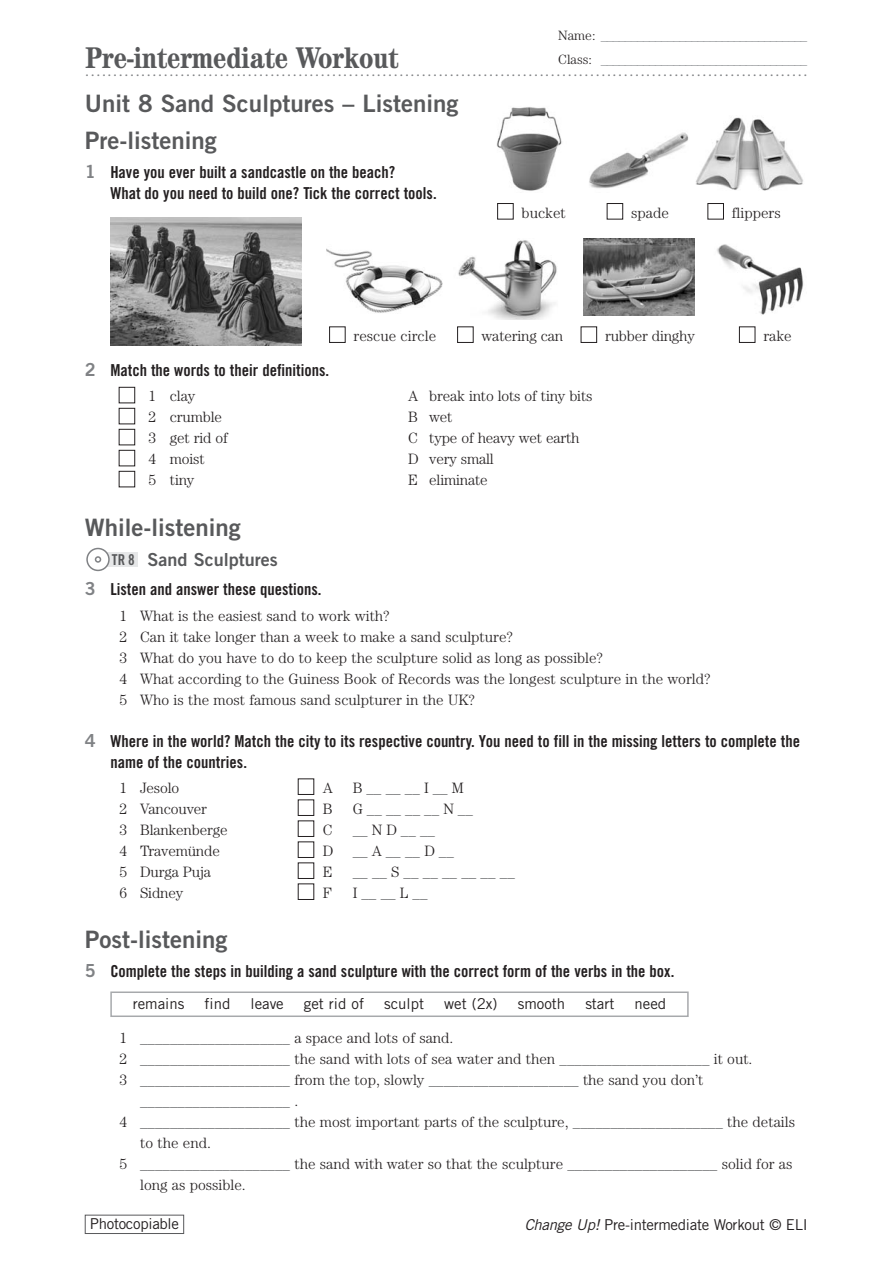
<style>
.page{position:relative;width:893px;height:1263px;background:#fff}
.page>*{position:absolute;margin:0;border:0;box-sizing:border-box;transform-origin:0 0}
.t1{font:700 condensed 30px "Century";color:#58595b}
.t2{font:24px/37.3px "Trade Gothic Bold Two";color:#58595b}
.t3{font:300 18px "Century";color:#808285}
.t4{font:18px "Trade Gothic Bold Two";color:#58595b}
.t5{font:16.5px/21px "Trade Gothic Bold Cond Twenty";color:#231f20}
.t6{font:300 15px/21px "Century";color:#231f20}
.t7{font:300 15px "Century";color:#6d6e70}
.t8{font:15px "Trade Gothic";color:#231f20}
.t9{font:15px "Trade Gothic";letter-spacing:-.02em;color:#231f20}
.t10{font:15px "Trade Gothic Bold Cond Twenty";color:#58595b}
.t11{font:300 13.5px/24.5px "Century";color:#939598}
.s1{color:#231f20}
.s2{font-family:"Trade Gothic Bold Two";font-size:18px;color:#808285}
.s3{color:#fff}
.s4{color:#6d6e70}
.s5{font-style:italic}
</style>
<div class="page">
<div style="left:85px;top:1215px;width:99px;height:19px;border:1px solid #58595b"></div>
<div style="left:95px;top:552px;width:42px;height:15px;background:#e6e7e8"></div>
<svg style="left:86px;top:548px;width:24px;height:23px"></svg>
<img style="left:110px;top:218px;width:192px;height:127px">
<div style="left:110px;top:991px;width:579px;height:26px;border:2px solid #a7a9ac"></div>
<img style="left:497px;top:107px;width:65px;height:84px">
<img style="left:327px;top:249px;width:116px;height:64px">
<img style="left:458px;top:240px;width:99px;height:79px">
<img style="left:584px;top:239px;width:110px;height:76px">
<img style="left:717px;top:244px;width:87px;height:71px">
<img style="left:589px;top:132px;width:100px;height:57px">
<img style="left:696px;top:117px;width:107px;height:74px">
<h1 class="t1" style="left:85px;top:47px;width:315px">Pre-intermediate Workout</h1>
<p class="t11" style="left:558px;top:24px;width:250px"><span class="s1">Name:</span> __________________________________<br><span class="s1">Class:</span> __________________________________</p>
<p class="t3" style="left:85px;top:63px;width:724px">.................................................................................................................................</p>
<h2 class="t2" style="left:85px;top:86px;width:375px">Unit 8 Sand Sculptures – Listening<br>Pre-listening</h2>
<p class="t5" style="left:110px;top:163px;width:328px;text-indent:-26px"><span class="s2">1</span> Have you ever built a sandcastle on the beach?<br>What do you need to build one? Tick the correct tools.</p>
<p class="t6" style="left:497px;top:203px;width:70px"><span class="s3">■</span> bucket</p>
<p class="t6" style="left:606px;top:203px;width:64px"><span class="s3">■</span> spade</p>
<p class="t6" style="left:707px;top:203px;width:75px"><span class="s3">■</span> flippers</p>
<p class="t6" style="left:329px;top:327px;width:368px"><span class="s3">■</span> rescue circle <span class="s3">■</span> watering can <span class="s3">■</span> rubber dinghy</p>
<p class="t6" style="left:739px;top:327px;width:55px"><span class="s3">■</span> rake</p>
<p class="t5" style="left:85px;top:361px;width:246px"><span class="s2">2</span> Match the words to their definitions.</p>
<p class="t6" style="left:118px;top:387px;width:78px"><span class="s3">■</span> 1 clay</p>
<p class="t6" style="left:408px;top:387px;width:186px">A break into lots of tiny bits</p>
<p class="t6" style="left:118px;top:408px;width:105px"><span class="s3">■</span> 2 crumble</p>
<p class="t6" style="left:408px;top:408px;width:46px">B wet</p>
<p class="t6" style="left:118px;top:429px;width:111px"><span class="s3">■</span> 3 get rid of</p>
<p class="t6" style="left:408px;top:429px;width:173px">C type of heavy wet earth</p>
<p class="t6" style="left:118px;top:450px;width:88px"><span class="s3">■</span> 4 moist</p>
<p class="t6" style="left:408px;top:450px;width:87px">D very small</p>
<p class="t6" style="left:118px;top:471px;width:78px"><span class="s3">■</span> 5 tiny</p>
<p class="t6" style="left:408px;top:471px;width:81px">E eliminate</p>
<h2 class="t2" style="left:85px;top:511px;width:157px">While-listening</h2>
<p class="t4" style="left:148px;top:553px;width:132px">Sand Sculptures</p>
<p class="t5" style="left:85px;top:580px;width:238px"><span class="s2">3</span> Listen and answer these questions.</p>
<p class="t6" style="left:120px;top:606px;width:593px">1 What is the easiest sand to work with?<br>2 Can it take longer than a week to make a sand sculpture?<br>3 What do you have to do to keep the sculpture solid as long as possible?<br>4 What according to the Guiness Book of Records was the longest sculpture in the world?<br>5 Who is the most famous sand sculpturer in the UK?</p>
<p class="t5" style="left:110px;top:732px;width:691px;text-indent:-26px"><span class="s2">4</span> Where in the world? Match the city to its respective country. You need to fill in the missing letters to complete the name of the countries.</p>
<p class="t6" style="left:120px;top:779px;width:61px">1 Jesolo</p>
<p class="t6" style="left:297px;top:779px;width:37px"><span class="s3">■</span> A</p>
<p class="t7" style="left:353px;top:783px;width:113px"><span class="s1">B</span> __ __ __ <span class="s1">I</span> __ <span class="s1">M</span></p>
<p class="t6" style="left:120px;top:800px;width:89px">2 Vancouver</p>
<p class="t6" style="left:297px;top:800px;width:37px"><span class="s3">■</span> B</p>
<p class="t7" style="left:353px;top:804px;width:122px"><span class="s1">G</span> __ __ __ __ <span class="s1">N</span> __</p>
<p class="t6" style="left:120px;top:821px;width:109px">3 Blankenberge</p>
<p class="t6" style="left:297px;top:821px;width:37px"><span class="s3">■</span> C</p>
<p class="t7" style="left:353px;top:825px;width:84px">__ <span class="s1">N D</span> __ __</p>
<p class="t6" style="left:120px;top:842px;width:102px">4 Travemünde</p>
<p class="t6" style="left:297px;top:842px;width:38px"><span class="s3">■</span> D</p>
<p class="t7" style="left:353px;top:846px;width:103px">__ <span class="s1">A</span> __ __ <span class="s1">D</span> __</p>
<p class="t6" style="left:120px;top:863px;width:93px">5 Durga Puja</p>
<p class="t6" style="left:297px;top:863px;width:37px"><span class="s3">■</span> E</p>
<p class="t7" style="left:353px;top:867px;width:164px">__ __ <span class="s1">S</span> __ __ __ __ __ __</p>
<p class="t6" style="left:120px;top:884px;width:65px">6 Sidney</p>
<p class="t6" style="left:297px;top:884px;width:36px"><span class="s3">■</span> F</p>
<p class="t7" style="left:353px;top:888px;width:76px"><span class="s1">I</span> __ __ <span class="s1">L</span> __</p>
<h2 class="t2" style="left:85px;top:923px;width:144px">Post-listening</h2>
<p class="t5" style="left:85px;top:962px;width:591px"><span class="s2">5</span> Complete the steps in building a sand sculpture with the correct form of the verbs in the box.</p>
<p class="t10" style="left:112px;top:554px;width:24px">TR8</p>
<p class="t8" style="left:133px;top:999px;width:53px">remains</p>
<p class="t8" style="left:205px;top:999px;width:27px">find</p>
<p class="t8" style="left:250px;top:999px;width:35px">leave</p>
<p class="t8" style="left:304px;top:999px;width:62px">get rid of</p>
<p class="t8" style="left:384px;top:999px;width:41px">sculpt</p>
<p class="t8" style="left:444px;top:999px;width:55px">wet (2x)</p>
<p class="t8" style="left:518px;top:999px;width:49px">smooth</p>
<p class="t8" style="left:585px;top:999px;width:31px">start</p>
<p class="t8" style="left:635px;top:999px;width:33px">need</p>
<p class="t6" style="left:120px;top:1029px;width:335px">1 <span class="s4">____________________</span> a space and lots of sand.</p>
<p class="t7" style="left:120px;top:1054px;width:634px"><span class="s1">2</span> ____________________ <span class="s1">the sand with lots of sea water and then</span> ____________________ <span class="s1">it out.</span></p>
<p class="t7" style="left:120px;top:1075px;width:585px"><span class="s1">3</span> ____________________ <span class="s1">from the top, slowly</span> ____________________ <span class="s1">the sand you don’t</span></p>
<p class="t7" style="left:140px;top:1096px;width:160px">____________________ <span class="s1">.</span></p>
<p class="t6" style="left:120px;top:1113px;width:677px">4 <span class="s4">____________________</span> the most important parts of the sculpture, <span class="s4">____________________</span> the details</p>
<p class="t6" style="left:140px;top:1134px;width:72px">to the end.</p>
<p class="t6" style="left:120px;top:1155px;width:674px">5 <span class="s4">____________________</span> the sand with water so that the sculpture <span class="s4">____________________</span> solid for as</p>
<p class="t6" style="left:140px;top:1176px;width:107px">long as possible.</p>
<p class="t9" style="left:90px;top:1218px;width:91px">Photocopiable</p>
<p class="t9" style="left:525px;top:1219px;width:285px"><span class="s5">Change Up!</span> Pre-intermediate Workout © ELI</p>
</div>
